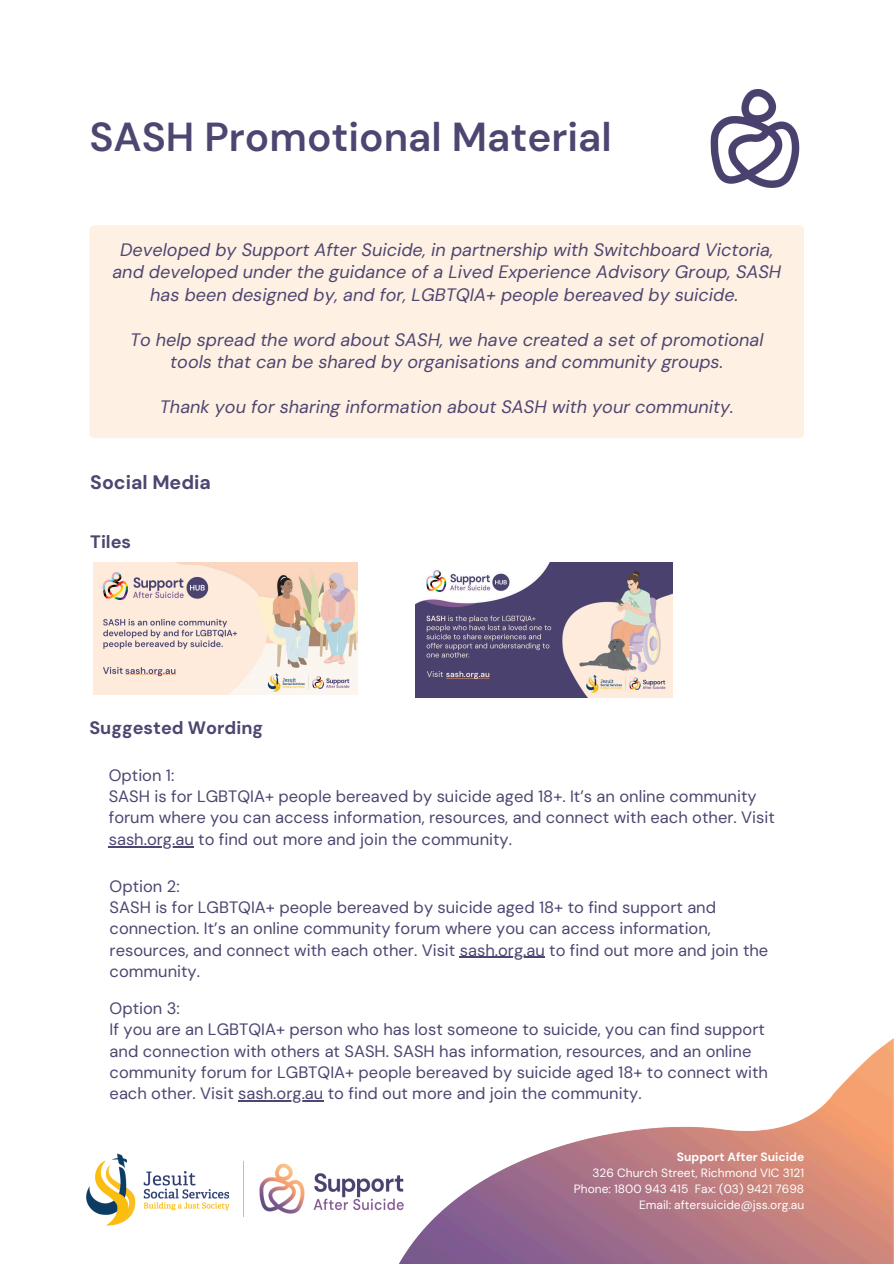
<style>
.page{position:relative;width:894px;height:1264px;background:#fff}
.page>*{position:absolute;margin:0;border:0;box-sizing:border-box;transform-origin:0 0}
.t1{font:600 40.5px "DM Sans";color:#4e4571}
.t2{font:700 19.5px "DM Sans";color:#4e4571}
.t3{font:italic 18px/22.5px "DM Sans";color:#4e4571;text-align:center}
.t4{font:700 18px "DM Sans";color:#4e4571}
.t5{font:16.5px/21.3px "DM Sans";color:#4e4571}
.t6{font:12px "DM Sans";color:#fff}
.t7{font:700 12px "DM Sans";color:#fff}
</style>
<div class="page">
<img style="left:86px;top:89px;width:807px;height:1174px">
<div style="left:89px;top:225px;width:714px;height:213px;background:#fef1e3"></div>
<img style="left:93px;top:562px;width:264px;height:132px">
<img style="left:415px;top:562px;width:257px;height:135px">
<hr style="left:109px;top:846px;width:85px;height:1px;background:#4e4571">
<hr style="left:459px;top:956px;width:85px;height:2px;background:#4e4571">
<hr style="left:238px;top:1100px;width:85px;height:1px;background:#4e4571">
<h2 class="t1" style="left:89px;top:111px;width:524px">SASH Promotional Material</h2>
<h3 class="t3" style="left:112px;top:238px;width:670px">Developed by Support After Suicide, in partnership with Switchboard Victoria, and developed under the guidance of a Lived Experience Advisory Group, SASH has been designed by, and for, LGBTQIA+ people bereaved by suicide.</h3>
<h3 class="t3" style="left:130px;top:328px;width:635px">To help spread the word about SASH, we have created a set of promotional tools that can be shared by organisations and community groups.</h3>
<h2 class="t3" style="left:160px;top:396px;width:575px">Thank you for sharing information about SASH with your community.</h2>
<p class="t2" style="left:90px;top:470px;width:122px">Social Media</p>
<p class="t4" style="left:90px;top:530px;width:42px">Tiles</p>
<p class="t4" style="left:89px;top:716px;width:175px">Suggested Wording</p>
<p class="t5" style="left:109px;top:764px;width:667px">Option 1:<br>SASH is for LGBTQIA+ people bereaved by suicide aged 18+. It’s an online community forum where you can access information, resources, and connect with each other. Visit</p>
<h2 class="t5" style="left:109px;top:828px;width:405px">sash.org.au to find out more and join the community.</h2>
<h4 class="t5" style="left:110px;top:875px;width:660px">Option 2:<br>SASH is for LGBTQIA+ people bereaved by suicide aged 18+ to find support and connection. It’s an online community forum where you can access information, resources, and connect with each other. Visit sash.org.au to find out more and join the</h4>
<h4 class="t5" style="left:110px;top:960px;width:92px">community.</h4>
<h4 class="t5" style="left:110px;top:997px;width:659px">Option 3:<br>If you are an LGBTQIA+ person who has lost someone to suicide, you can find support and connection with others at SASH. SASH has information, resources, and an online community forum for LGBTQIA+ people bereaved by suicide aged 18+ to connect with each other. Visit sash.org.au to find out more and join the community.</h4>
<p class="t7" style="left:676px;top:1149px;width:129px">Support After Suicide</p>
<p class="t6" style="left:592px;top:1165px;width:213px">326 Church Street, Richmond VIC 3121</p>
<h1 class="t6" style="left:573px;top:1181px;width:232px">Phone: 1800 943 415 Fax: (03) 9421 7698</h1>
<h3 class="t6" style="left:639px;top:1197px;width:167px">Email: aftersuicide@jss.org.au</h3>
</div>
